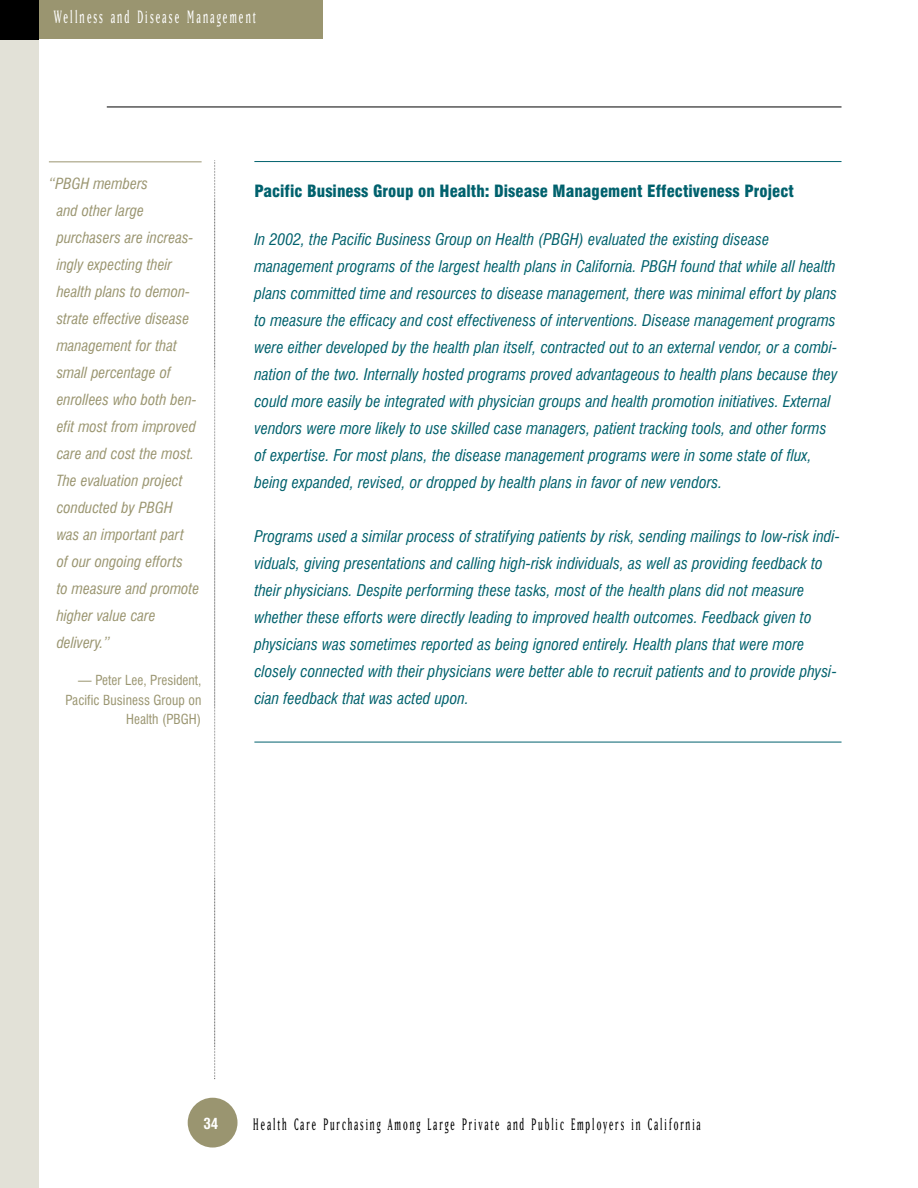
<style>
.page{position:relative;width:918px;height:1188px;background:#fff}
.page>*{position:absolute;margin:0;border:0;box-sizing:border-box;transform-origin:0 0}
.t1{font:21px "Matrix Narrow";letter-spacing:.095em;color:#fff}
.t2{font:19.5px "Matrix Narrow";letter-spacing:.1em;color:#000}
.t3{font:900 condensed 16.5px "Swiss 721 BT";color:#00616d}
.t4{font:italic condensed 15.75px/27px "Swiss 721 BT";color:#00616d}
.t5{font:italic condensed 15px/27px "Swiss 721 BT";color:#9a9570}
.t6{font:700 condensed 15px "Swiss 721 BT";color:#fff}
.t7{font:condensed 13.5px/19.5px "Swiss 721 BT";color:#9a9570;text-align:right}
</style>
<div class="page">
<div style="left:0;top:0;width:323px;height:39px;background:#9a9570"></div>
<div style="left:0;top:0;width:38px;height:1188px;background:#e2e1d7"></div>
<div style="left:0;top:0;width:38px;height:39px;background:#000"></div>
<svg style="left:215px;top:162px;width:1px;height:917px"></svg>
<hr style="left:107px;top:107px;width:735px;height:1px;background:#000">
<hr style="left:254px;top:161px;width:588px;height:1px;background:#00616d">
<hr style="left:254px;top:742px;width:588px;height:1px;background:#00616d">
<hr style="left:49px;top:162px;width:153px;height:1px;background:#9a9570">
<svg style="left:188px;top:1098px;width:50px;height:50px"></svg>
<h1 class="t1" style="left:54px;top:9px;width:204px">Wellness and Disease Management</h1>
<p class="t5" style="left:57px;top:171px;width:144px;text-indent:-8px">“PBGH members<br>and other large purchasers are increas&shy;ingly expecting their health plans to demon&shy;strate effective disease management for that small percentage of enrollees who both ben&shy;efit most from improved care and cost the most.<br>The evaluation project conducted by PBGH<br>was an important part<br>of our ongoing efforts<br>to measure and promote higher value care delivery.”</p>
<p class="t7" style="left:65px;top:672px;width:138px">— Peter Lee, President,<br>Pacific Business Group on<br>Health (PBGH)</p>
<p class="t3" style="left:254px;top:185px;width:541px">Pacific Business Group on Health: Disease Management Effectiveness Project</p>
<p class="t4" style="left:254px;top:227px;width:585px">In 2002, the Pacific Business Group on Health (PBGH) evaluated the existing disease management programs of the largest health plans in California. PBGH found that while all health plans committed time and resources to disease management, there was minimal effort by plans to measure the efficacy and cost effectiveness of interventions. Disease management programs were either developed by the health plan itself, contracted out to an external vendor, or a combi&shy;nation of the two. Internally hosted programs proved advantageous to health plans because they could more easily be integrated with physician groups and health promotion initiatives. External vendors were more likely to use skilled case managers, patient tracking tools, and other forms of expertise. For most plans, the disease management programs were in some state of flux, being expanded, revised, or dropped by health plans in favor of new vendors.</p>
<p class="t4" style="left:254px;top:524px;width:587px">Programs used a similar process of stratifying patients by risk, sending mailings to low-risk indi&shy;viduals, giving presentations and calling high-risk individuals, as well as providing feedback to their physicians. Despite performing these tasks, most of the health plans did not measure whether these efforts were directly leading to improved health outcomes. Feedback given to physicians was sometimes reported as being ignored entirely. Health plans that were more closely connected with their physicians were better able to recruit patients and to provide physi&shy;cian feedback that was acted upon.</p>
<p class="t6" style="left:207px;top:1121px;width:16px">40</p>
<p class="t2" style="left:253px;top:1117px;width:449px">Health Care Purchasing Among Large Private and Public Employers in California</p>
<p class="t6" style="left:203px;top:1118px;width:16px">34</p>
</div>
